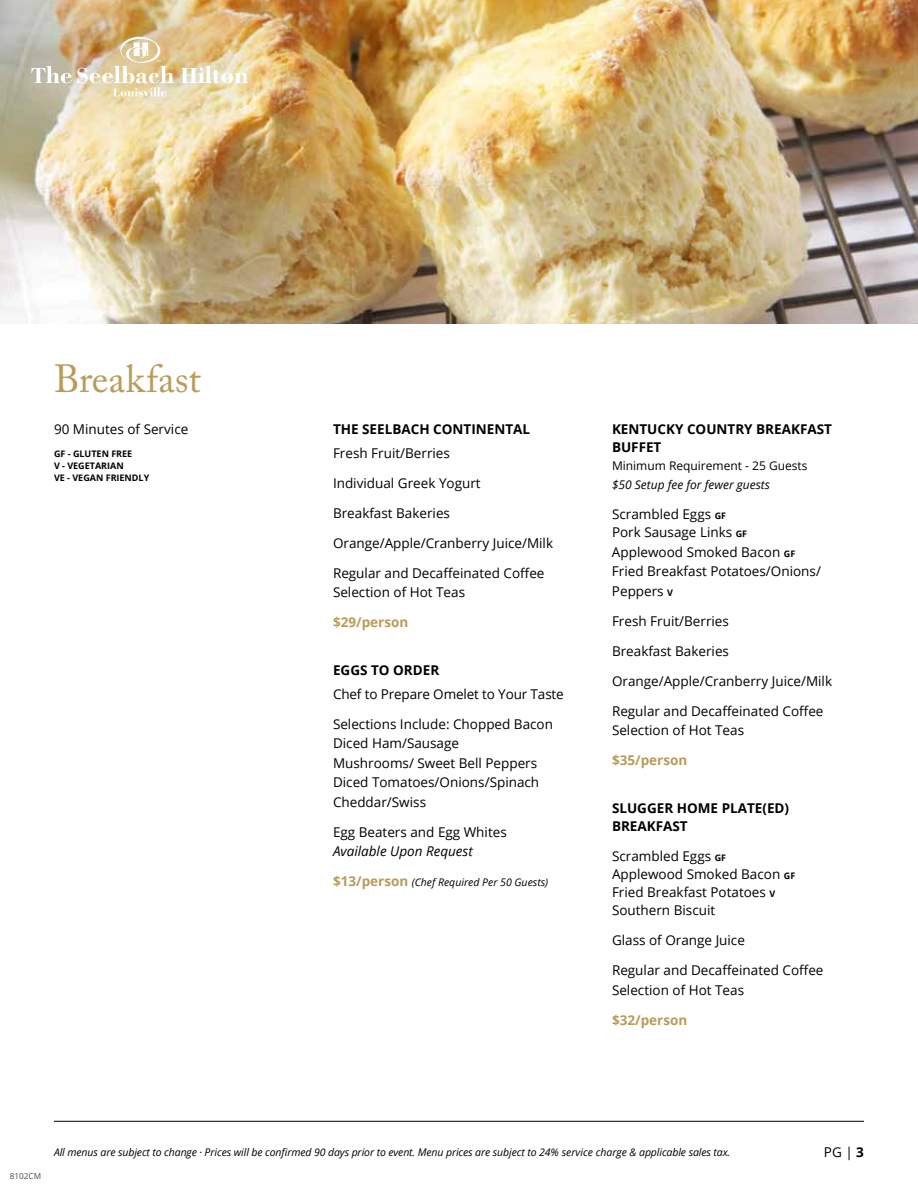
<style>
.page{position:relative;width:918px;height:1188px;background:#fff}
.page>*{position:absolute;margin:0;border:0;box-sizing:border-box;transform-origin:0 0}
.t1{font:39px "Adobe Caslon Pro";letter-spacing:-.005em;color:#b99b5a}
.t2{font:13.5px/19.5px "Open Sans";color:#000}
.t3{font:700 13.5px/18px "Open Sans";color:#000}
.t4{font:700 13.5px "Open Sans";color:#b99b5a}
.t5{font:italic 13.5px "Open Sans";color:#000}
.t6{font:12px "Open Sans";color:#000}
.t7{font:italic 12px "Open Sans";color:#000}
.t8{font:italic 10.5px "Open Sans";letter-spacing:-.01em;color:#000}
.t9{font:700 9px/12px "Open Sans";color:#000}
.t10{font:8.25px "Open Sans";color:#4d4d4f}
.s1{font-weight:700;font-style:normal;font-size:13.5px;color:#b99b5a}
.s2{font-weight:700;font-size:9px}
.s3{font-weight:700}
</style>
<div class="page">
<img style="left:0;top:0;width:918px;height:324px">
<svg style="left:181px;top:66px;width:67px;height:17px"></svg>
<img style="left:31px;top:37px;width:143px;height:59px">
<hr style="left:54px;top:1121px;width:810px;height:1px;background:#000">
<h1 class="t1" style="left:54px;top:356px;width:148px">Breakfast</h1>
<p class="t2" style="left:54px;top:419px;width:136px">90 Minutes of Service</p>
<p class="t9" style="left:54px;top:448px;width:97px">GF - GLUTEN FREE<br>V - VEGETARIAN<br>VE - VEGAN FRIENDLY</p>
<p class="t3" style="left:333px;top:419px;width:199px">THE SEELBACH CONTINENTAL</p>
<p class="t2" style="left:333px;top:443px;width:118px">Fresh Fruit/Berries</p>
<p class="t2" style="left:333px;top:473px;width:149px">Individual Greek Yogurt</p>
<p class="t2" style="left:333px;top:503px;width:119px">Breakfast Bakeries</p>
<p class="t2" style="left:333px;top:533px;width:222px">Orange/Apple/Cranberry Juice/Milk</p>
<p class="t2" style="left:333px;top:563px;width:213px">Regular and Decaffeinated Coffee<br>Selection of Hot Teas</p>
<p class="t4" style="left:333px;top:613px;width:77px">$29/person</p>
<p class="t3" style="left:333px;top:660px;width:108px">EGGS TO ORDER</p>
<p class="t2" style="left:333px;top:684px;width:232px">Chef to Prepare Omelet to Your Taste</p>
<p class="t2" style="left:333px;top:714px;width:222px">Selections Include: Chopped Bacon<br>Diced Ham/Sausage<br>Mushrooms/ Sweet Bell Peppers<br>Diced Tomatoes/Onions/Spinach<br>Cheddar/Swiss</p>
<p class="t2" style="left:333px;top:822px;width:175px">Egg Beaters and Egg Whites</p>
<p class="t5" style="left:333px;top:842px;width:141px">Available Upon Request</p>
<p class="t8" style="left:333px;top:875px;width:217px"><span class="s1">$13/person</span> (Chef Required Per 50 Guests)</p>
<p class="t3" style="left:612px;top:419px;width:222px">KENTUCKY COUNTRY BREAKFAST<br>BUFFET</p>
<p class="t6" style="left:612px;top:457px;width:197px">Minimum Requirement - 25 Guests</p>
<p class="t7" style="left:612px;top:477px;width:159px">$50 Setup fee for fewer guests</p>
<p class="t2" style="left:612px;top:505px;width:137px;line-height:18px">Scrambled Eggs <span class="s2">GF<br></span>Pork Sausage Links <span class="s2">GF</span></p>
<p class="t2" style="left:612px;top:542px;width:210px">Applewood Smoked Bacon <span class="s2">GF<br></span>Fried Breakfast Potatoes/Onions/<br>Peppers <span class="s2">V</span></p>
<p class="t2" style="left:612px;top:611px;width:118px">Fresh Fruit/Berries</p>
<p class="t2" style="left:612px;top:641px;width:119px">Breakfast Bakeries</p>
<p class="t2" style="left:612px;top:671px;width:222px">Orange/Apple/Cranberry Juice/Milk</p>
<p class="t2" style="left:612px;top:701px;width:213px">Regular and Decaffeinated Coffee<br>Selection of Hot Teas</p>
<p class="t4" style="left:612px;top:751px;width:77px">$35/person</p>
<p class="t3" style="left:612px;top:799px;width:179px">SLUGGER HOME PLATE(ED)<br>BREAKFAST</p>
<p class="t2" style="left:612px;top:847px;width:185px;line-height:18px">Scrambled Eggs <span class="s2">GF<br></span>Applewood Smoked Bacon <span class="s2">GF<br></span>Fried Breakfast Potatoes <span class="s2">V<br></span>Southern Biscuit</p>
<p class="t2" style="left:612px;top:930px;width:134px">Glass of Orange Juice</p>
<p class="t2" style="left:612px;top:960px;width:213px">Regular and Decaffeinated Coffee<br>Selection of Hot Teas</p>
<p class="t4" style="left:612px;top:1010px;width:77px">$32/person</p>
<p class="t10" style="left:10px;top:1170px;width:33px">8102CM</p>
<p class="t8" style="left:54px;top:1145px;width:678px">All menus are subject to change · Prices will be confirmed 90 days prior to event. Menu prices are subject to 24% service charge &amp; applicable sales tax.</p>
<p class="t2" style="left:824px;top:1142px;width:42px">PG | <span class="s3">3</span></p>
</div>
